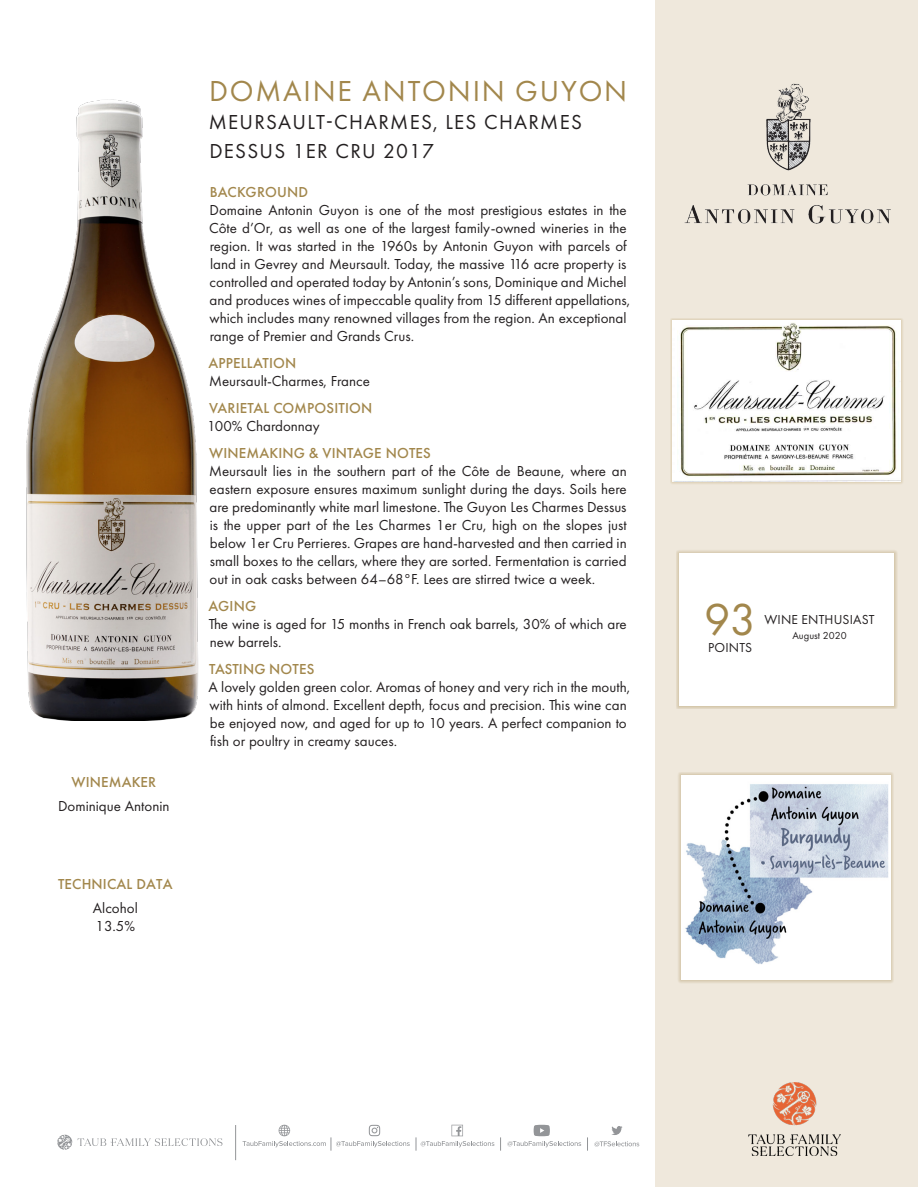
<style>
.page{position:relative;width:918px;height:1188px;background:#fff}
.page>*{position:absolute;margin:0;border:0;box-sizing:border-box;transform-origin:0 0}
.t1{font:46.5px "Futura PT";color:#a2874c}
.t2{font:30px "Futura PT";letter-spacing:.06em;color:#a2874c}
.t3{font:21px/28.5px "Futura PT";letter-spacing:.06em;color:#231f20}
.Para_Body{font:15px/18px "Futura PT";color:#231f20}
.Para_Head{font:500 15px "Futura PT";letter-spacing:.01em;color:#a2874c}
.t4{font:13.5px "Futura PT";letter-spacing:.01em;color:#231f20}
.t5{font:10.5px "Futura PT";color:#231f20}
</style>
<div class="page">
<div style="left:655px;top:0;width:263px;height:1186px;background:#efe8dc"></div>
<div style="left:670px;top:318px;width:234px;height:167px;background:#b39758;opacity:.65"></div>
<img style="left:673px;top:320px;width:228px;height:161px">
<img style="left:26px;top:99px;width:172px;height:622px">
<img style="left:684px;top:83px;width:207px;height:141px">
<div style="left:678px;top:772px;width:216px;height:211px;background:#a2874c;opacity:.65"></div>
<img style="left:681px;top:776px;width:210px;height:204px">
<svg style="left:594px;top:1141px;width:45px;height:6px"></svg>
<svg style="left:587px;top:1137px;width:1px;height:14px"></svg>
<svg style="left:416px;top:1125px;width:78px;height:26px"></svg>
<svg style="left:500px;top:1137px;width:1px;height:14px"></svg>
<svg style="left:611px;top:1126px;width:12px;height:9px"></svg>
<svg style="left:243px;top:1125px;width:167px;height:26px"></svg>
<hr style="left:235px;top:1125px;width:1px;height:35px;background:#939598">
<svg style="left:507px;top:1125px;width:74px;height:22px"></svg>
<svg style="left:57px;top:1135px;width:165px;height:15px"></svg>
<img style="left:749px;top:1082px;width:92px;height:74px">
<div style="left:676px;top:550px;width:221px;height:159px;background:#dcd0b8"></div>
<div style="left:679px;top:553px;width:215px;height:153px;background:#fff"></div>
<p class="Para_Head" style="left:71px;top:773px;width:86px">WINEMAKER</p>
<p class="Para_Body" style="left:58px;top:797px;width:113px">Dominique Antonin</p>
<p class="Para_Head" style="left:58px;top:875px;width:116px">TECHNICAL DATA</p>
<p class="Para_Body" style="left:93px;top:899px;width:46px">Alcohol<br>13.5%</p>
<p class="t2" style="left:209px;top:73px;width:420px">DOMAINE ANTONIN GUYON</p>
<p class="t3" style="left:209px;top:108px;width:375px">MEURSAULT-CHARMES, LES CHARMES<br>DESSUS 1ER CRU 2017</p>
<p class="Para_Head" style="left:210px;top:183px;width:100px">BACKGROUND</p>
<p class="Para_Body" style="left:209px;top:201px;width:423px">Domaine Antonin Guyon is one of the most prestigious estates in the Côte d’Or, as well as one of the largest family-owned wineries in the region. It was started in the 1960s by Antonin Guyon with parcels of land in Gevrey and Meursault. Today, the massive 116 acre property is controlled and operated today by Antonin’s sons, Dominique and Michel and produces wines of impeccable quality from 15 different appellations, which includes many renowned villages from the region. An exceptional range of Premier and Grands Crus.</p>
<p class="Para_Head" style="left:208px;top:354px;width:89px">APPELLATION</p>
<p class="Para_Body" style="left:209px;top:372px;width:162px">Meursault-Charmes, France</p>
<p class="Para_Head" style="left:209px;top:399px;width:165px">VARIETAL COMPOSITION</p>
<p class="Para_Body" style="left:207px;top:417px;width:114px">100% Chardonnay</p>
<p class="Para_Head" style="left:209px;top:444px;width:223px">WINEMAKING &amp; VINTAGE NOTES</p>
<p class="Para_Body" style="left:209px;top:462px;width:419px;text-align:justify">Meursault lies in the southern part of the Côte de Beaune, where an eastern exposure ensures maximum sunlight during the days. Soils here are predominantly white marl limestone. The Guyon Les Charmes Dessus is the upper part of the Les Charmes 1er Cru, high on the slopes just below 1er Cru Perrieres. Grapes are hand-harvested and then carried in small boxes to the cellars, where they are sorted. Fermentation is carried out in oak casks between 64–68°F. Lees are stirred twice a week.</p>
<p class="Para_Head" style="left:208px;top:597px;width:49px">AGING</p>
<p class="Para_Body" style="left:209px;top:615px;width:419px">The wine is aged for 15 months in French oak barrels, 30% of which are new barrels.</p>
<p class="Para_Head" style="left:209px;top:660px;width:107px">TASTING NOTES</p>
<p class="Para_Body" style="left:209px;top:678px;width:423px">A lovely golden green color. Aromas of honey and very rich in the mouth, with hints of almond. Excellent depth, focus and precision. This wine can be enjoyed now, and aged for up to 10 years. A perfect companion to fish or poultry in creamy sauces.</p>
<p class="t1" style="left:704px;top:592px;width:53px">93</p>
<p class="t4" style="left:708px;top:639px;width:45px">POINTS</p>
<p class="t4" style="left:765px;top:611px;width:112px">WINE ENTHUSIAST</p>
<p class="t5" style="left:792px;top:629px;width:56px">August 2020</p>
</div>
